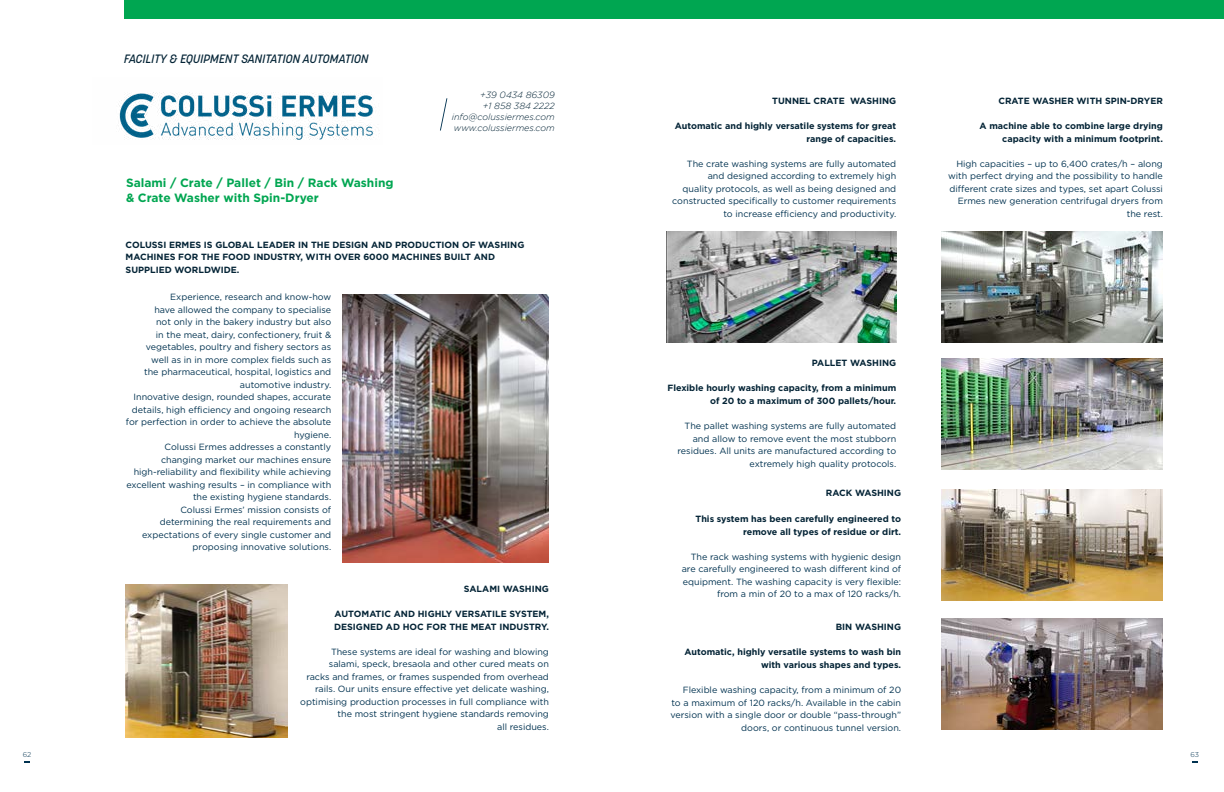
<style>
.page{position:relative;width:1224px;height:792px;background:#fff}
.page>*{position:absolute;margin:0;border:0;box-sizing:border-box;transform-origin:0 0}
.t1{font:700 12px/14.4px "Gotham";color:#00a651}
.t2{font:italic 500 12px "Korolev";color:#042436}
.t3{font:9px/12.5px "Gotham";color:#003250;text-align:right}
.t4{font:700 9px/12.8px "Gotham";color:#042436;text-align:right}
.t5{font:italic 300 9px/11px "Gotham";color:#042436;text-align:right}
.t6{font:300 7px "Gotham";color:#003250}
</style>
<div class="page">
<svg style="left:440px;top:98px;width:7px;height:33px"></svg>
<div style="left:124px;top:0;width:1100px;height:19px;background:#00a651"></div>
<img style="left:119px;top:92px;width:255px;height:48px">
<img style="left:126px;top:584px;width:162px;height:153px">
<img style="left:343px;top:295px;width:206px;height:267px">
<img style="left:942px;top:619px;width:221px;height:111px">
<img style="left:942px;top:231px;width:221px;height:111px">
<img style="left:667px;top:231px;width:229px;height:111px">
<img style="left:942px;top:359px;width:221px;height:111px">
<img style="left:942px;top:489px;width:221px;height:111px">
<h1 class="t2" style="left:124px;top:51px;width:246px">FACILITY &amp; EQUIPMENT SANITATION AUTOMATION</h1>
<h1 class="t1" style="left:126px;top:176px;width:269px">Salami / Crate / Pallet / Bin / Rack Washing &amp; Crate Washer with Spin-Dryer</h1>
<p class="t5" style="left:452px;top:89px;width:104px">+39 0434 86309<br>+1 858 384 2222 info@colussiermes.com www.colussiermes.com</p>
<p class="t4" style="left:126px;top:238px;width:400px;text-align:left">COLUSSI ERMES IS GLOBAL LEADER IN THE DESIGN AND PRODUCTION OF WASHING<br>MACHINES FOR THE FOOD INDUSTRY, WITH OVER 6000 MACHINES BUILT AND<br>SUPPLIED WORLDWIDE.</p>
<p class="t3" style="left:126px;top:291px;width:207px">Experience, research and know-how<br>have allowed the company to specialise<br>not only in the bakery industry but also<br>in the meat, dairy, confectionery, fruit &amp; vegetables, poultry and fishery sectors as<br>well as in in more complex fields such as<br>the pharmaceutical, hospital, logistics and automotive industry.<br>Innovative design, rounded shapes, accurate details, high efficiency and ongoing research for perfection in order to achieve the absolute hygiene.<br>Colussi Ermes addresses a constantly changing market our machines ensure high-reliability and flexibility while achieving excellent washing results – in compliance with the existing hygiene standards.<br>Colussi Ermes’ mission consists of determining the real requirements and expectations of every single customer and proposing innovative solutions.</p>
<p class="t4" style="left:464px;top:582px;width:87px">SALAMI WASHING</p>
<p class="t4" style="left:334px;top:608px;width:216px;text-align:left">AUTOMATIC AND HIGHLY VERSATILE SYSTEM,<br>DESIGNED AD HOC FOR THE MEAT INDUSTRY.</p>
<p class="t3" style="left:300px;top:645px;width:250px">These systems are ideal for washing and blowing salami, speck, bresaola and other cured meats on<br>racks and frames, or frames suspended from overhead rails. Our units ensure effective yet delicate washing, optimising production processes in full compliance with the most stringent hygiene standards removing<br>all residues.</p>
<p class="t4" style="left:772px;top:94px;width:125px">TUNNEL CRATE WASHING</p>
<p class="t4" style="left:675px;top:119px;width:223px">Automatic and highly versatile systems for great range of capacities.</p>
<p class="t3" style="left:672px;top:157px;width:225px">The crate washing systems are fully automated and designed according to extremely high<br>quality protocols, as well as being designed and constructed specifically to customer requirements to increase efficiency and productivity.</p>
<p class="t4" style="left:998px;top:94px;width:166px">CRATE WASHER WITH SPIN-DRYER</p>
<p class="t4" style="left:980px;top:119px;width:185px">A machine able to combine large drying capacity with a minimum footprint.</p>
<p class="t3" style="left:948px;top:157px;width:216px">High capacities – up to 6,400 crates/h – along with perfect drying and the possibility to handle different crate sizes and types, set apart Colussi Ermes new generation centrifugal dryers from the rest.</p>
<p class="t4" style="left:812px;top:356px;width:86px">PALLET WASHING</p>
<p class="t4" style="left:667px;top:382px;width:230px">Flexible hourly washing capacity, from a minimum of 20 to a maximum of 300 pallets/hour.</p>
<p class="t3" style="left:677px;top:420px;width:220px">The pallet washing systems are fully automated and allow to remove event the most stubborn residues. All units are manufactured according to extremely high quality protocols.</p>
<p class="t4" style="left:826px;top:487px;width:77px">RACK WASHING</p>
<p class="t4" style="left:696px;top:512px;width:207px">This system has been carefully engineered to remove all types of residue or dirt.</p>
<p class="t3" style="left:682px;top:550px;width:221px">The rack washing systems with hygienic design are carefully engineered to wash different kind of equipment. The washing capacity is very flexible: from a min of 20 to a max of 120 racks/h.</p>
<p class="t4" style="left:836px;top:621px;width:67px">BIN WASHING</p>
<p class="t4" style="left:685px;top:646px;width:218px">Automatic, highly versatile systems to wash bin with various shapes and types.</p>
<p class="t3" style="left:671px;top:684px;width:232px">Flexible washing capacity, from a minimum of 20<br>to a maximum of 120 racks/h. Available in the cabin version with a single door or double “pass-through” doors, or continuous tunnel version.</p>
<p class="t6" style="left:23px;top:750px;width:10px">62</p>
<p class="t6" style="left:1190px;top:750px;width:10px">63</p>
</div>
